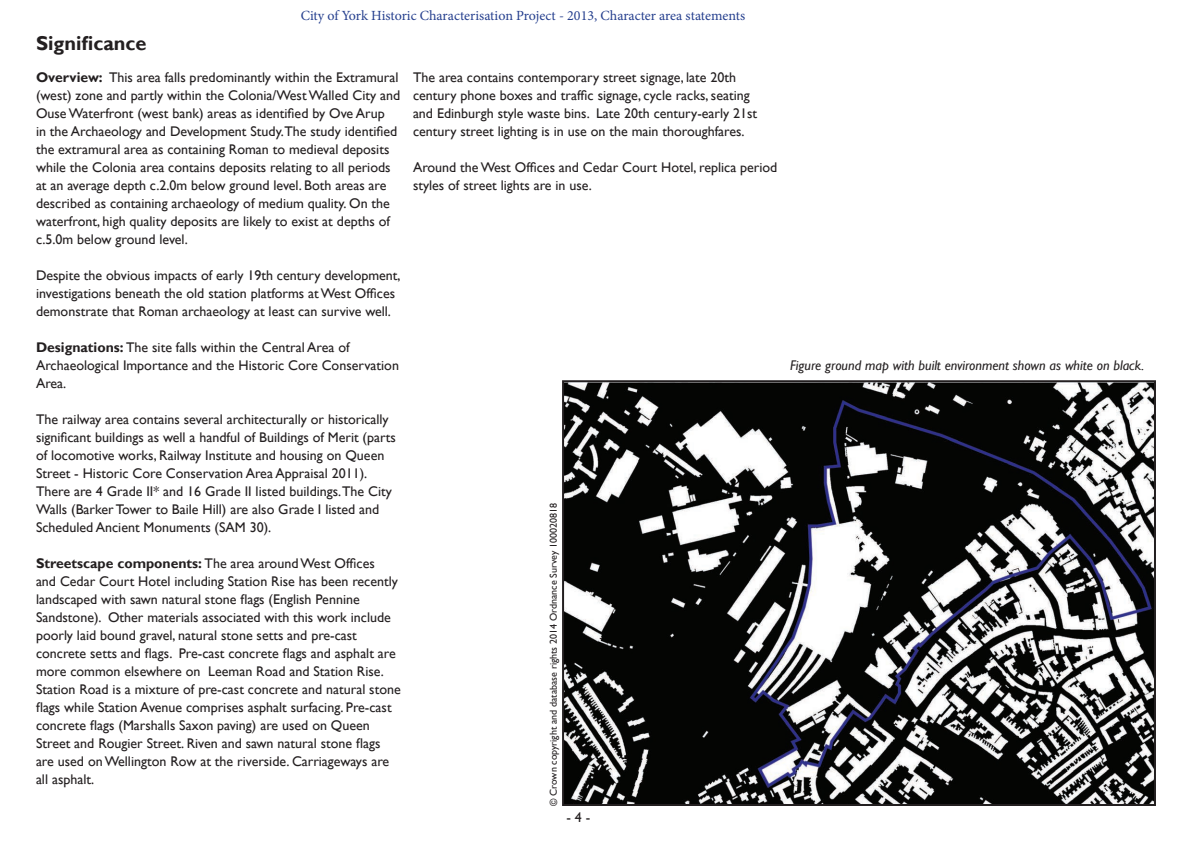
<style>
.page{position:relative;width:1191px;height:842px;background:#fff}
.page>*{position:absolute;margin:0;border:0;box-sizing:border-box;transform-origin:0 0}
.t1{font:700 20px "Gill Sans";color:#231f20}
.Sub-heading{font:14px/18px "Gill Sans";color:#231f20}
.t2{font:14px "Minion Pro";color:#253f8e}
.t3{font:italic 14px "Gill Sans";color:#231f20}
.Crown_copyright{font:10px "Gill Sans";color:#231f20}
.s1{font-weight:700}
</style>
<div class="page">
<img style="left:565px;top:383px;width:588px;height:420px">
<div style="left:562px;top:380px;width:594px;height:426px;border:2px solid #231f20"></div>
<p class="t2" style="left:301px;top:6px;width:446px">City of York Historic Characterisation Project - 2013, Character area statements</p>
<p class="t1" style="left:36px;top:31px;width:112px">Significance</p>
<p class="Sub-heading" style="left:36px;top:68px;width:366px"><span class="s1">Overview:</span> This area falls predominantly within the Extramural (west) zone and partly within the Colonia/West Walled City and Ouse Waterfront (west bank) areas as identified by Ove Arup<br>in the Archaeology and Development Study.The study identified the extramural area as containing Roman to medieval deposits while the Colonia area contains deposits relating to all periods at an average depth c.2.0m below ground level. Both areas are described as containing archaeology of medium quality. On the waterfront, high quality deposits are likely to exist at depths of c.5.0m below ground level.</p>
<p class="Sub-heading" style="left:36px;top:266px;width:366px">Despite the obvious impacts of early 19th century development, investigations beneath the old station platforms at West Offices demonstrate that Roman archaeology at least can survive well.</p>
<p class="Sub-heading" style="left:36px;top:338px;width:364px"><span class="s1">Designations:</span> The site falls within the Central Area of<br>Archaeological Importance and the Historic Core Conservation<br>Area.</p>
<p class="Sub-heading" style="left:36px;top:410px;width:361px">The railway area contains several architecturally or historically significant buildings as well a handful of Buildings of Merit (parts of locomotive works, Railway Institute and housing on Queen Street - Historic Core Conservation Area Appraisal 2011).<br>There are 4 Grade II* and 16 Grade II listed buildings.The City Walls (Barker Tower to Baile Hill) are also Grade I listed and Scheduled Ancient Monuments (SAM 30).</p>
<p class="Sub-heading" style="left:36px;top:554px;width:366px"><span class="s1">Streetscape components:</span> The area around West Offices<br>and Cedar Court Hotel including Station Rise has been recently landscaped with sawn natural stone flags (English Pennine Sandstone). Other materials associated with this work include poorly laid bound gravel, natural stone setts and pre-cast concrete setts and flags. Pre-cast concrete flags and asphalt are more common elsewhere on Leeman Road and Station Rise.<br>Station Road is a mixture of pre-cast concrete and natural stone flags while Station Avenue comprises asphalt surfacing. Pre-cast concrete flags (Marshalls Saxon paving) are used on Queen Street and Rougier Street. Riven and sawn natural stone flags are used on Wellington Row at the riverside. Carriageways are all asphalt.</p>
<p class="Sub-heading" style="left:413px;top:68px;width:346px">The area contains contemporary street signage, late 20th century phone boxes and traffic signage, cycle racks, seating and Edinburgh style waste bins. Late 20th century-early 21st century street lighting is in use on the main thoroughfares.</p>
<p class="Sub-heading" style="left:413px;top:158px;width:366px">Around the West Offices and Cedar Court Hotel, replica period styles of street lights are in use.</p>
<p class="Crown_copyright" style="left:547px;top:806px;width:304px;rotate:-90deg">© Crown copyright and database rights 2014 Ordnance Survey 100020818</p>
<p class="Sub-heading" style="left:566px;top:809px;width:25px">- 4 -</p>
<p class="t3" style="left:790px;top:357px;width:356px">Figure ground map with built environment shown as white on black.</p>
</div>
